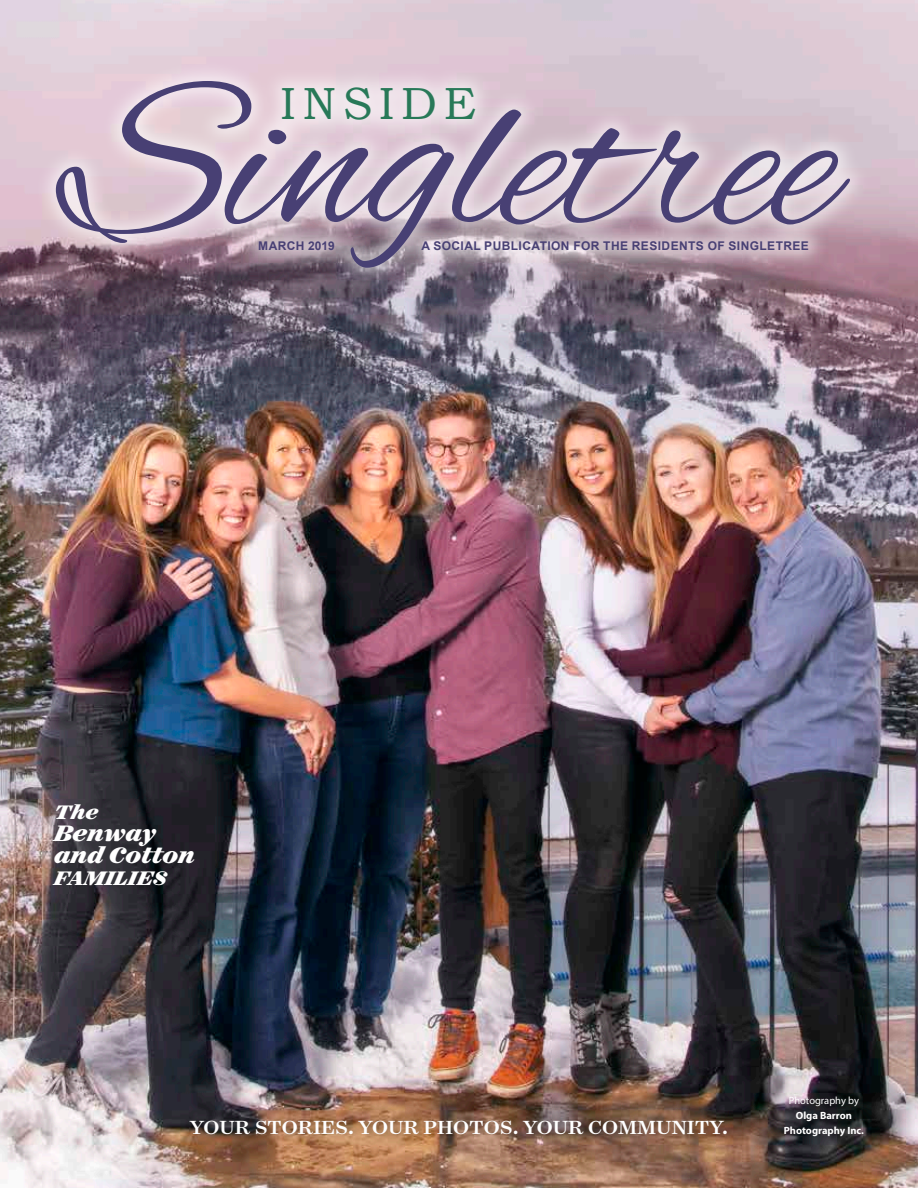
<style>
.page{position:relative;width:918px;height:1188px;background:#fff}
.page>*{position:absolute;margin:0;border:0;box-sizing:border-box;transform-origin:0 0}
.t1{font:225px "Alex Brush";color:#484074}
.t2{font:45px "Bookman Old Style";letter-spacing:.15em;color:#287958}
.t3{font:italic 900 25.5px/22.2px "Surveyor Text";color:#fff}
.t4{font:italic 900 22.2px "Surveyor Text";color:#fff}
.t5{font:500 21.6px "Surveyor Text";color:#fff}
.t6{font:700 12px "Arial";letter-spacing:.035em;color:#484074}
.t7{font:700 10.5px "Myriad Pro";color:#fff}
.t8{font:10.5px "Myriad Pro";letter-spacing:-.005em;color:#fff}
</style>
<div class="page">
<img style="left:0;top:0;width:918px;height:1188px">
<div style="left:781px;top:1093px;width:91px;height:51px;background:#1c1b1a;opacity:.3"></div>
<div style="left:188px;top:1115px;width:547px;height:25px;background:#1c1b1a;opacity:.3"></div>
<div style="left:34px;top:59px;width:837px;height:230px;background:#fff;opacity:.65"></div>
<h1 class="t1" style="left:60px;top:36px;width:778px">Singletree</h1>
<h2 class="t2" style="left:281px;top:74px;width:197px">INSIDE</h2>
<p class="t6" style="left:258px;top:237px;width:78px">MARCH 2019</p>
<p class="t6" style="left:421px;top:237px;width:389px">A SOCIAL PUBLICATION FOR THE RESIDENTS OF SINGLETREE</p>
<h3 class="t4" style="left:54px;top:796px;width:46px">The</h3>
<h3 class="t3" style="left:54px;top:821px;width:142px">Benway and Cotton</h3>
<h3 class="t4" style="left:54px;top:863px;width:114px">FAMILIES</h3>
<p class="t8" style="left:789px;top:1094px;width:72px">Photography by</p>
<p class="t7" style="left:796px;top:1109px;width:58px">Olga Barron</p>
<h3 class="t5" style="left:190px;top:1114px;width:540px">YOUR STORIES. YOUR PHOTOS. YOUR COMMUNITY.</h3>
<p class="t7" style="left:784px;top:1124px;width:82px">Photography Inc.</p>
</div>
